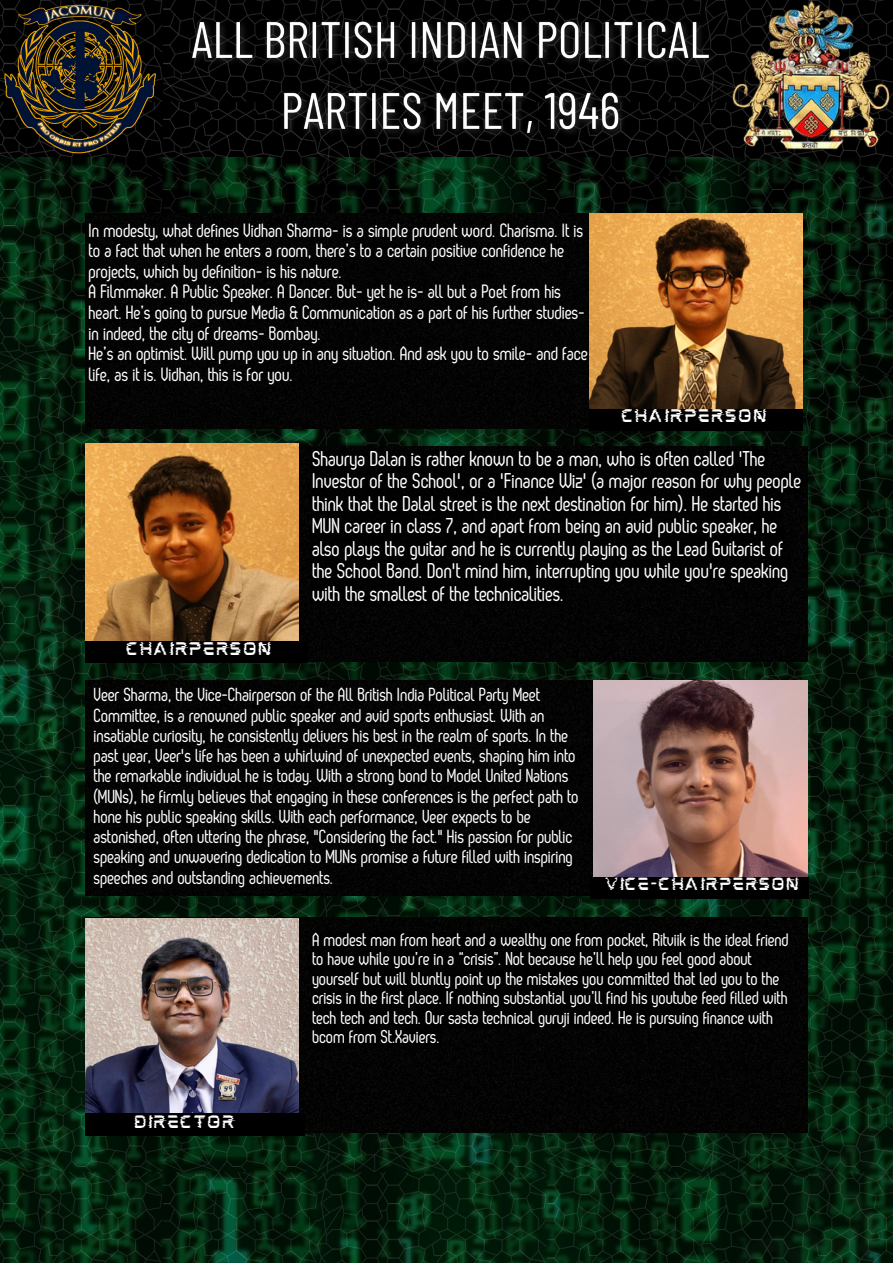
<style>
.page{position:relative;width:893px;height:1264px;background:#fff}
.page>*{position:absolute;margin:0;border:0;box-sizing:border-box;transform-origin:0 0}
.t1{font:21.45px/22.5px "Oval";color:#fff}
.t2{font:19.35px/20.5px "Oval";color:#fff}
.t3{font:18.9px/20.2px "Oval";color:#fff}
.t4{font:18.6px/19.5px "Oval";color:#fff}
.t5{font:15.45px "mokotoglitchmark II";color:#fff}
.t6{font:15.3px "mokotoglitchmark II";color:#fff}
.t7{font:15px "mokotoglitchmark II";color:#fff}
</style>
<div class="page">
<img style="left:0;top:157px;width:892px;height:1105px">
<img style="left:0;top:0;width:162px;height:167px">
<div style="left:85px;top:214px;width:504px;height:215px;background:#030303"></div>
<div style="left:85px;top:680px;width:509px;height:215px;background:#030303"></div>
<div style="left:298px;top:446px;width:509px;height:215px;background:#030303"></div>
<div style="left:85px;top:917px;width:722px;height:215px;background:#030303"></div>
<img style="left:589px;top:214px;width:213px;height:194px">
<img style="left:85px;top:444px;width:213px;height:197px">
<img style="left:594px;top:680px;width:213px;height:196px">
<img style="left:85px;top:918px;width:214px;height:195px">
<img style="left:184px;top:0;width:539px;height:221px">
<img style="left:725px;top:0;width:167px;height:158px">
<div style="left:310px;top:450px;width:493px;height:156px;background:#010101"></div>
<div style="left:311px;top:931px;width:480px;height:117px;background:#010101"></div>
<div style="left:589px;top:408px;width:213px;height:22px;background:#000"></div>
<div style="left:85px;top:1113px;width:220px;height:22px;background:#000"></div>
<div style="left:85px;top:641px;width:222px;height:22px;background:#000"></div>
<div style="left:589px;top:876px;width:219px;height:22px;background:#000"></div>
<p class="t2" style="left:89px;top:221px;width:496px">In modesty, what defines Vidhan Sharma- is a simple prudent word. Charisma. It is to a fact that when he enters a room, there’s to a certain positive confidence he projects, which by definition- is his nature.</p>
<p class="t2" style="left:89px;top:282px;width:497px">A Filmmaker. A Public Speaker. A Dancer. But- yet he is- all but a Poet from his heart. He’s going to pursue Media &amp; Communication as a part of his further studies&shy;in indeed, the city of dreams- Bombay.</p>
<p class="t2" style="left:89px;top:344px;width:500px">He’s an optimist. Will pump you up in any situation. And ask you to smile- and face life, as it is. Vidhan, this is for you.</p>
<p class="t5" style="left:622px;top:411px;width:148px">CHAIRPERSON</p>
<p class="t5" style="left:127px;top:643px;width:148px">CHAIRPERSON</p>
<p class="t1" style="left:313px;top:448px;width:490px">Shaurya Dalan is rather known to be a man, who is often called 'The Investor of the School', or a 'Finance Wiz' (a major reason for why people think that the Dalal street is the next destination for him). He started his MUN career in class 7, and apart from being an avid public speaker, he also plays the guitar and he is currently playing as the Lead Guitarist of the School Band. Don't mind him, interrupting you while you're speaking with the smallest of the technicalities.</p>
<p class="t3" style="left:94px;top:686px;width:486px">Veer Sharma, the Vice-Chairperson of the All British India Political Party Meet Committee, is a renowned public speaker and avid sports enthusiast. With an insatiable curiosity, he consistently delivers his best in the realm of sports. In the past year, Veer's life has been a whirlwind of unexpected events, shaping him into the remarkable individual he is today. With a strong bond to Model United Nations (MUNs), he firmly believes that engaging in these conferences is the perfect path to hone his public speaking skills. With each performance, Veer expects to be astonished, often uttering the phrase, "Considering the fact." His passion for public speaking and unwavering dedication to MUNs promise a future filled with inspiring speeches and outstanding achievements.</p>
<p class="t7" style="left:605px;top:879px;width:197px">VICE-CHAIRPERSON</p>
<p class="t6" style="left:135px;top:1116px;width:103px">dIRECTOR</p>
<p class="t4" style="left:313px;top:930px;width:478px">A modest man from heart and a wealthy one from pocket, Ritviik is the ideal friend to have while you’re in a “crisis”. Not because he’ll help you feel good about yourself but will bluntly point up the mistakes you committed that led you to the crisis in the first place. If nothing substantial you’ll find his youtube feed filled with tech tech and tech. Our sasta technical guruji indeed. He is pursuing finance with bcom from St.Xaviers.</p>
</div>
